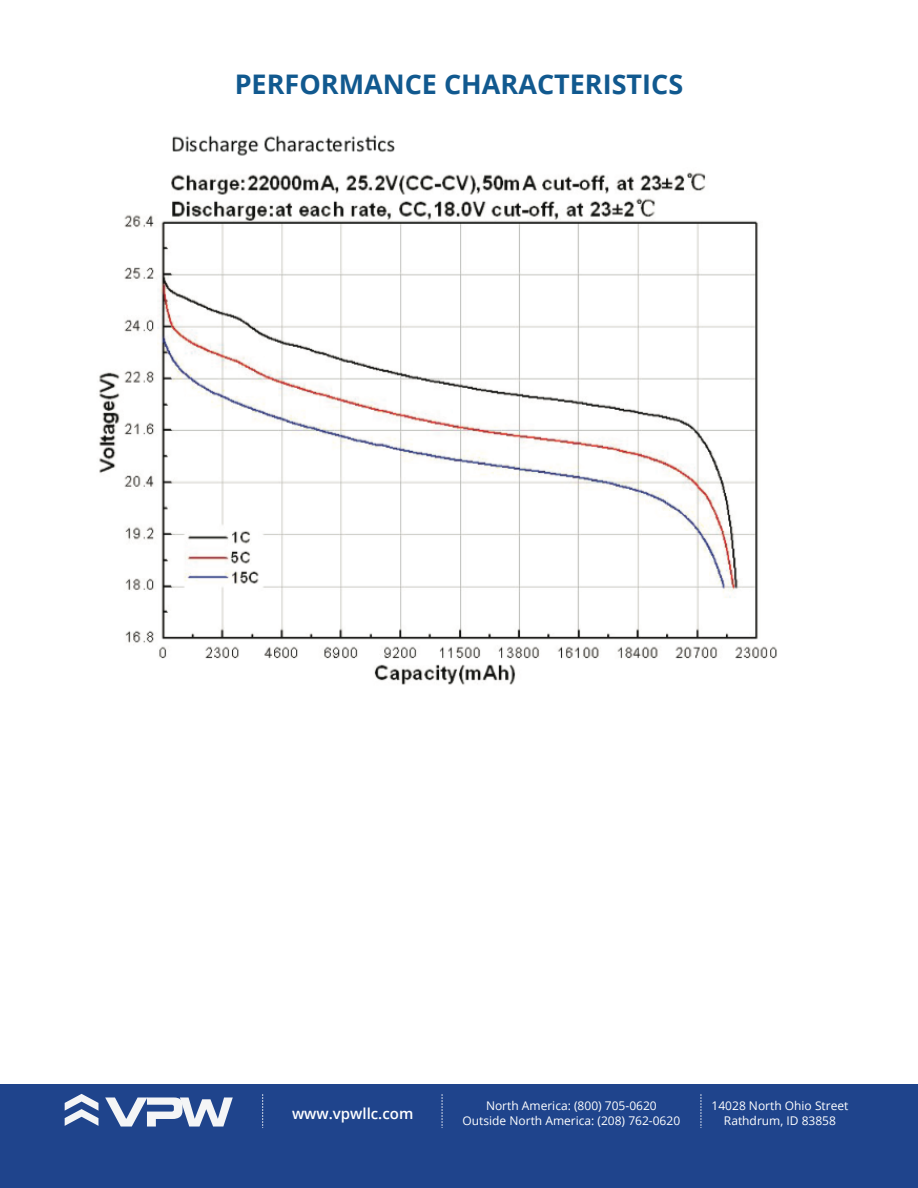
<style>
.page{position:relative;width:918px;height:1188px;background:#fff}
.page>*{position:absolute;margin:0;border:0;box-sizing:border-box;transform-origin:0 0}
.t1{font:700 27px "Open Sans";color:#11598f}
.t2{font:600 15px "Open Sans";color:#fff}
.t3{font:12px/14.4px "Open Sans";color:#fff;text-align:center}
</style>
<div class="page">
<div style="left:0;top:1085px;width:918px;height:103px;background:#1f448c"></div>
<svg style="left:105px;top:1097px;width:128px;height:30px"></svg>
<svg style="left:65px;top:1094px;width:33px;height:32px"></svg>
<svg style="left:262px;top:1094px;width:1px;height:34px"></svg>
<svg style="left:442px;top:1094px;width:1px;height:34px"></svg>
<svg style="left:701px;top:1094px;width:1px;height:34px"></svg>
<img style="left:99px;top:135px;width:678px;height:550px">
<h1 class="t1" style="left:235px;top:65px;width:450px">PERFORMANCE CHARACTERISTICS</h1>
<p class="t2" style="left:292px;top:1103px;width:123px">www.vpwllc.com</p>
<p class="t3" style="left:712px;top:1098px;width:138px">14028 North Ohio Street<br>Rathdrum, ID 83858</p>
<p class="t3" style="left:463px;top:1098px;width:219px">North America: (800) 705-0620<br>Outside North America: (208) 762-0620</p>
</div>
